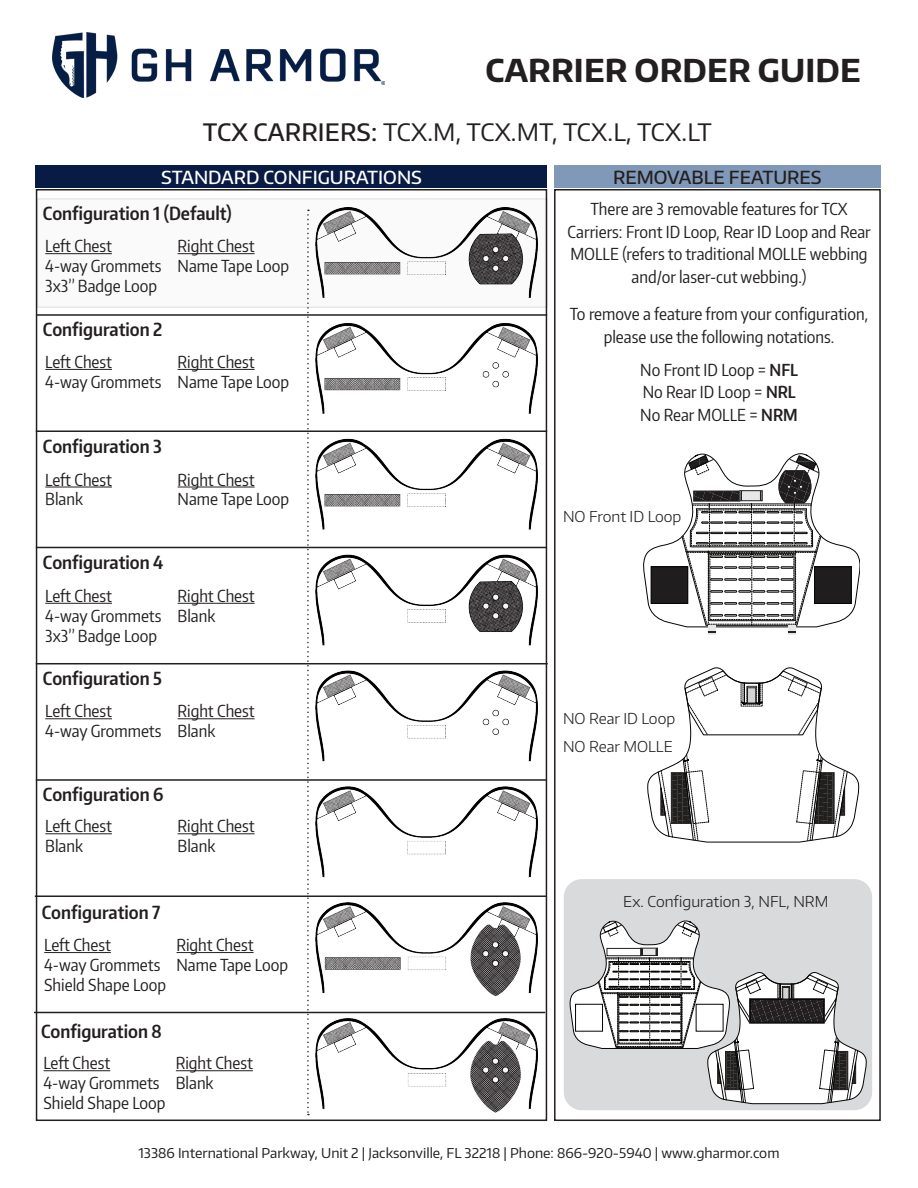
<style>
.page{position:relative;width:918px;height:1188px;background:#fff}
.page>*{position:absolute;margin:0;border:0;box-sizing:border-box;transform-origin:0 0}
.A_Head{font:700 31.5px "Encode Sans";letter-spacing:.005em;color:#231f20}
.A_Head-2{font:24px "Encode Sans";letter-spacing:-.01em;color:#231f20}
.t1{font:600 18px "Encode Sans Condensed";color:#231f20}
.t2{font:500 18px "Encode Sans";color:#fff}
.t3{font:500 18px "Encode Sans";color:#231f20}
.t4{font:16.5px/22.5px "Encode Sans Condensed";color:#231f20;text-align:center}
.t5{font:300 15px "Encode Sans";color:#231f20}
.Footer_with_Address{font:13.5px "Encode Sans";color:#231f20}
.s1{font-weight:500}
.s2{font-weight:600}
</style>
<div class="page">
<div style="left:564px;top:879px;width:308px;height:231px;background:#d9dadb;border-radius:18px"></div>
<img style="left:52px;top:32px;width:333px;height:66px">
<div style="left:38px;top:199px;width:509px;height:108px;background:#fafafa"></div>
<hr style="left:45px;top:253px;width:67px;height:1px;background:#231f20">
<hr style="left:178px;top:253px;width:77px;height:1px;background:#231f20">
<hr style="left:45px;top:369px;width:67px;height:1px;background:#231f20">
<hr style="left:178px;top:369px;width:77px;height:1px;background:#231f20">
<hr style="left:45px;top:487px;width:67px;height:1px;background:#231f20">
<hr style="left:178px;top:487px;width:77px;height:1px;background:#231f20">
<hr style="left:45px;top:603px;width:67px;height:1px;background:#231f20">
<hr style="left:178px;top:603px;width:77px;height:1px;background:#231f20">
<hr style="left:45px;top:718px;width:67px;height:1px;background:#231f20">
<hr style="left:178px;top:718px;width:77px;height:1px;background:#231f20">
<hr style="left:45px;top:833px;width:67px;height:1px;background:#231f20">
<hr style="left:178px;top:833px;width:77px;height:1px;background:#231f20">
<hr style="left:36px;top:430px;width:511px;height:2px;background:#231f20">
<hr style="left:36px;top:547px;width:510px;height:1px;background:#231f20">
<hr style="left:36px;top:663px;width:512px;height:1px;background:#231f20">
<hr style="left:36px;top:779px;width:511px;height:2px;background:#231f20">
<svg style="left:307px;top:210px;width:2px;height:905px"></svg>
<hr style="left:37px;top:314px;width:510px;height:2px;background:#231f20">
<hr style="left:35px;top:895px;width:511px;height:2px;background:#231f20">
<hr style="left:34px;top:1012px;width:511px;height:1px;background:#231f20">
<img style="left:315px;top:208px;width:222px;height:904px">
<hr style="left:44px;top:952px;width:67px;height:1px;background:#231f20">
<hr style="left:177px;top:952px;width:77px;height:1px;background:#231f20">
<hr style="left:44px;top:1070px;width:66px;height:1px;background:#231f20">
<hr style="left:176px;top:1070px;width:77px;height:1px;background:#231f20">
<svg style="left:647px;top:667px;width:212px;height:175px"></svg>
<div style="left:747px;top:686px;width:10px;height:17px;border:1px dashed #040503"></div>
<div style="left:747px;top:688px;width:9px;height:15px;background:#d1d2d4;border:1px solid #231f20"></div>
<div style="left:36px;top:165px;width:511px;height:23px;background:#071b44"></div>
<div style="left:554px;top:165px;width:327px;height:23px;background:#8099b8"></div>
<div style="left:554px;top:189px;width:327px;height:932px;border:2px solid #231f20"></div>
<div style="left:708px;top:625px;width:8px;height:10px;background:#e6e7e9"></div>
<div style="left:788px;top:625px;width:8px;height:10px;background:#e6e7e9"></div>
<svg style="left:643px;top:453px;width:216px;height:180px"></svg>
<svg style="left:569px;top:920px;width:298px;height:184px"></svg>
<p class="A_Head" style="left:486px;top:49px;width:377px">CARRIER ORDER GUIDE</p>
<p class="A_Head-2" style="left:203px;top:116px;width:510px"><span class="s1">TCX CARRIERS:</span> TCX.M, TCX.MT, TCX.L, TCX.LT</p>
<p class="t2" style="left:161px;top:165px;width:262px">STANDARD CONFIGURATIONS</p>
<p class="t3" style="left:613px;top:165px;width:210px">REMOVABLE FEATURES</p>
<p class="t4" style="left:568px;top:197px;width:305px">There are 3 removable features for TCX Carriers: Front ID Loop, Rear ID Loop and Rear MOLLE (refers to traditional MOLLE webbing and/or laser-cut webbing.)</p>
<p class="t4" style="left:570px;top:302px;width:300px">To remove a feature from your configuration, please use the following notations.</p>
<p class="t4" style="left:640px;top:358px;width:159px;text-align:left">No Front ID Loop = <span class="s2">NFL<br></span>No Rear ID Loop = <span class="s2">NRL<br></span>No Rear MOLLE = <span class="s2">NRM</span></p>
<p class="t1" style="left:43px;top:202px;width:190px">Configuration 1 (Default)</p>
<p class="t4" style="left:45px;top:234px;width:68px">Left Chest</p>
<p class="t4" style="left:45px;top:254px;width:118px">4-way Grommets</p>
<p class="t4" style="left:45px;top:274px;width:113px">3x3” Badge Loop</p>
<p class="t4" style="left:178px;top:234px;width:79px">Right Chest</p>
<p class="t4" style="left:178px;top:254px;width:113px">Name Tape Loop</p>
<p class="t1" style="left:43px;top:317px;width:121px">Configuration 2</p>
<p class="t4" style="left:45px;top:350px;width:68px">Left Chest</p>
<p class="t4" style="left:45px;top:370px;width:118px">4-way Grommets</p>
<p class="t4" style="left:178px;top:350px;width:79px">Right Chest</p>
<p class="t4" style="left:178px;top:370px;width:113px">Name Tape Loop</p>
<p class="t1" style="left:43px;top:434px;width:121px">Configuration 3</p>
<p class="t4" style="left:45px;top:468px;width:68px">Left Chest</p>
<p class="t4" style="left:45px;top:487px;width:39px">Blank</p>
<p class="t4" style="left:178px;top:468px;width:79px">Right Chest</p>
<p class="t4" style="left:178px;top:487px;width:113px">Name Tape Loop</p>
<p class="t1" style="left:43px;top:550px;width:122px">Configuration 4</p>
<p class="t4" style="left:45px;top:584px;width:68px">Left Chest</p>
<p class="t4" style="left:45px;top:604px;width:118px">4-way Grommets</p>
<p class="t4" style="left:45px;top:624px;width:113px">3x3” Badge Loop</p>
<p class="t1" style="left:43px;top:667px;width:121px">Configuration 5</p>
<p class="t4" style="left:45px;top:699px;width:68px">Left Chest</p>
<p class="t4" style="left:45px;top:719px;width:118px">4-way Grommets</p>
<p class="t4" style="left:178px;top:584px;width:79px">Right Chest</p>
<p class="t4" style="left:178px;top:604px;width:39px">Blank</p>
<p class="t4" style="left:178px;top:699px;width:79px">Right Chest</p>
<p class="t4" style="left:178px;top:719px;width:39px">Blank</p>
<p class="t1" style="left:43px;top:782px;width:122px">Configuration 6</p>
<p class="t4" style="left:45px;top:814px;width:68px">Left Chest</p>
<p class="t4" style="left:45px;top:834px;width:39px">Blank</p>
<p class="t4" style="left:178px;top:814px;width:79px">Right Chest</p>
<p class="t4" style="left:178px;top:834px;width:39px">Blank</p>
<p class="t1" style="left:42px;top:901px;width:120px">Configuration 7</p>
<p class="t4" style="left:44px;top:933px;width:68px">Left Chest</p>
<p class="t4" style="left:44px;top:953px;width:118px">4-way Grommets</p>
<p class="t4" style="left:44px;top:973px;width:123px">Shield Shape Loop</p>
<p class="t1" style="left:41px;top:1019px;width:122px">Configuration 8</p>
<p class="t4" style="left:44px;top:1051px;width:68px">Left Chest</p>
<p class="t4" style="left:44px;top:1071px;width:118px">4-way Grommets</p>
<p class="t4" style="left:44px;top:1091px;width:123px">Shield Shape Loop</p>
<p class="t4" style="left:177px;top:933px;width:79px">Right Chest</p>
<p class="t4" style="left:177px;top:953px;width:113px">Name Tape Loop</p>
<p class="t4" style="left:176px;top:1051px;width:79px">Right Chest</p>
<p class="t4" style="left:176px;top:1071px;width:39px">Blank</p>
<p class="t5" style="left:563px;top:507px;width:120px">NO Front ID Loop</p>
<p class="t5" style="left:563px;top:709px;width:114px">NO Rear ID Loop</p>
<p class="t5" style="left:563px;top:736px;width:111px">NO Rear MOLLE</p>
<p class="t5" style="left:623px;top:892px;width:207px">Ex. Configuration 3, NFL, NRM</p>
<p class="Footer_with_Address" style="left:139px;top:1144px;width:642px">13386 International Parkway, Unit 2 | Jacksonville, FL 32218 | Phone: 866-920-5940 | www.gharmor.com</p>
</div>
